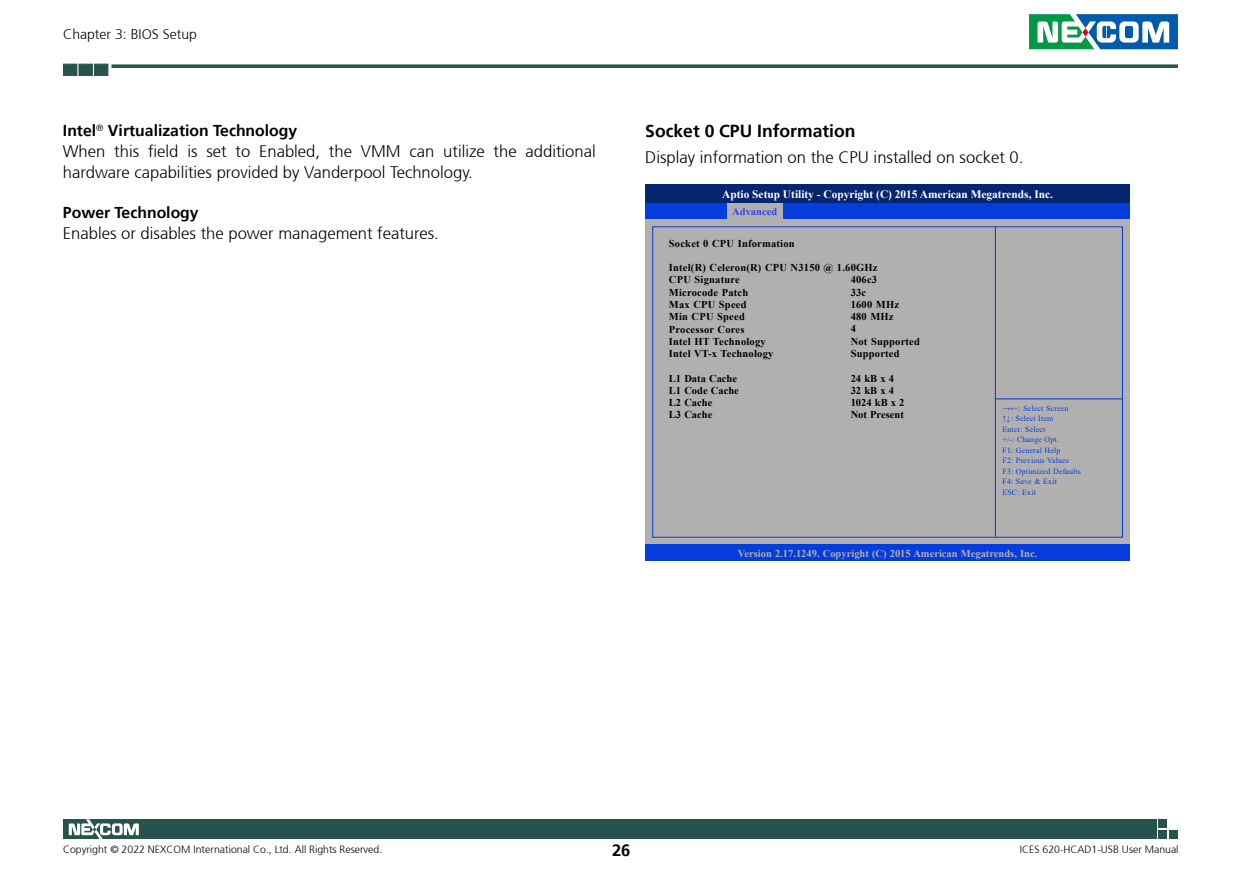
<style>
.page{position:relative;width:1241px;height:874px;background:#fff}
.page>*{position:absolute;margin:0;border:0;box-sizing:border-box;transform-origin:0 0}
.t1{font:700 17.5px "Frutiger 65";color:#000}
.t2{font:300 16.62px/21px "Frutiger 45";color:#000}
.t3{font:700 16.62px "Frutiger 65";color:#000}
.t4{font:700 15.75px "Frutiger 65";color:#000}
.t5{font:300 14px "Frutiger 45";color:#000}
.t6{font:700 11.38px "Times New Roman";color:#fff}
.t7{font:700 10.5px/12.2px "Times New Roman";letter-spacing:.02em;color:#000}
.t8{font:300 10.5px "Frutiger 45";color:#000}
.t9{font:700 10.5px/12.2px "Times New Roman";color:#000}
.t10{font:700 10.5px "Times New Roman";color:#b2b0ae}
.t11{font:700 10.5px "Times New Roman";color:#2a3fff}
.t12{font:7.88px/10.5px "Times New Roman";letter-spacing:.02em;color:#053ddd}
</style>
<div class="page">
<svg style="left:111px;top:64px;width:1066px;height:4px;background:#40685f"></svg>
<div style="left:63px;top:64px;width:14px;height:12px;background:#26544a"></div>
<div style="left:79px;top:64px;width:14px;height:12px;background:#26544a"></div>
<div style="left:94px;top:64px;width:14px;height:12px;background:#26544a"></div>
<svg style="left:1029px;top:14px;width:148px;height:35px"></svg>
<div style="left:1157px;top:819px;width:9px;height:8px;background:#26544a"></div>
<div style="left:1157px;top:829px;width:9px;height:9px;background:#26544a"></div>
<div style="left:1168px;top:829px;width:9px;height:9px;background:#26544a"></div>
<div style="left:63px;top:819px;width:1093px;height:19px;background:#26544a"></div>
<svg style="left:69px;top:819px;width:70px;height:19px"></svg>
<div style="left:645px;top:219px;width:484px;height:325px;background:#b2b0ae"></div>
<div style="left:645px;top:201px;width:484px;height:18px;background:#053ddd"></div>
<hr style="left:994px;top:226px;width:1px;height:310px;background:#053ddd">
<div style="left:727px;top:203px;width:55px;height:17px;background:#b2b0ae"></div>
<div style="left:645px;top:544px;width:484px;height:17px;background:#053ddd"></div>
<div style="left:652px;top:226px;width:470px;height:311px;border:1px solid #053ddd"></div>
<div style="left:645px;top:185px;width:484px;height:18px;background:#062570"></div>
<hr style="left:994px;top:398px;width:128px;height:1px;background:#053ddd">
<p class="t5" style="left:63px;top:26px;width:135px">Chapter 3: BIOS Setup</p>
<p class="t4" style="left:63px;top:121px;width:236px">Intel<sup>®</sup> Virtualization Technology</p>
<p class="t2" style="left:63px;top:141px;width:534px">When this field is set to Enabled, the VMM can utilize the additional hardware capabilities provided by Vanderpool Technology.</p>
<p class="t4" style="left:63px;top:203px;width:137px">Power Technology</p>
<p class="t2" style="left:63px;top:223px;width:377px">Enables or disables the power management features.</p>
<p class="t1" style="left:645px;top:121px;width:212px">Socket 0 CPU Information</p>
<p class="t2" style="left:645px;top:147px;width:379px">Display information on the CPU installed on socket 0.</p>
<p class="t6" style="left:722px;top:185px;width:332px">Aptio Setup Utility - Copyright (C) 2015 American Megatrends, Inc.</p>
<p class="t11" style="left:732px;top:204px;width:46px">Advanced</p>
<p class="t7" style="left:668px;top:236px;width:127px">Socket 0 CPU Information</p>
<p class="t7" style="left:668px;top:261px;width:210px">Intel(R) Celeron(R) CPU N3150 @ 1.60GHz<br>CPU Signature<br>Microcode Patch<br>Max CPU Speed<br>Min CPU Speed<br>Processor Cores<br>Intel HT Technology<br>Intel VT-x Technology</p>
<p class="t9" style="left:668px;top:371px;width:71px">L1 Data Cache<br>L1 Code Cache<br>L2 Cache<br>L3 Cache</p>
<p class="t7" style="left:850px;top:273px;width:71px">406c3<br>33c<br>1600 MHz<br>480 MHz<br>4<br>Not Supported<br>Supported</p>
<p class="t9" style="left:850px;top:371px;width:55px">24 kB x 4<br>32 kB x 4<br>1024 kB x 2<br>Not Present</p>
<p class="t12" style="left:1002px;top:402px;width:80px">→←: Select Screen<br>↑↓: Select Item<br>Enter: Select<br>+/-: Change Opt.<br>F1: General Help<br>F2: Previous Values<br>F3: Optimized Defaults<br>F4: Save &amp; Exit<br>ESC: Exit</p>
<p class="t10" style="left:737px;top:545px;width:301px">Version 2.17.1249. Copyright (C) 2015 American Megatrends, Inc.</p>
<p class="t8" style="left:63px;top:842px;width:321px">Copyright © 2022 NEXCOM International Co., Ltd. All Rights Reserved.</p>
<p class="t3" style="left:612px;top:840px;width:20px">26</p>
<p class="t8" style="left:1019px;top:842px;width:160px">ICES 620-HCAD1-USB User Manual</p>
</div>
